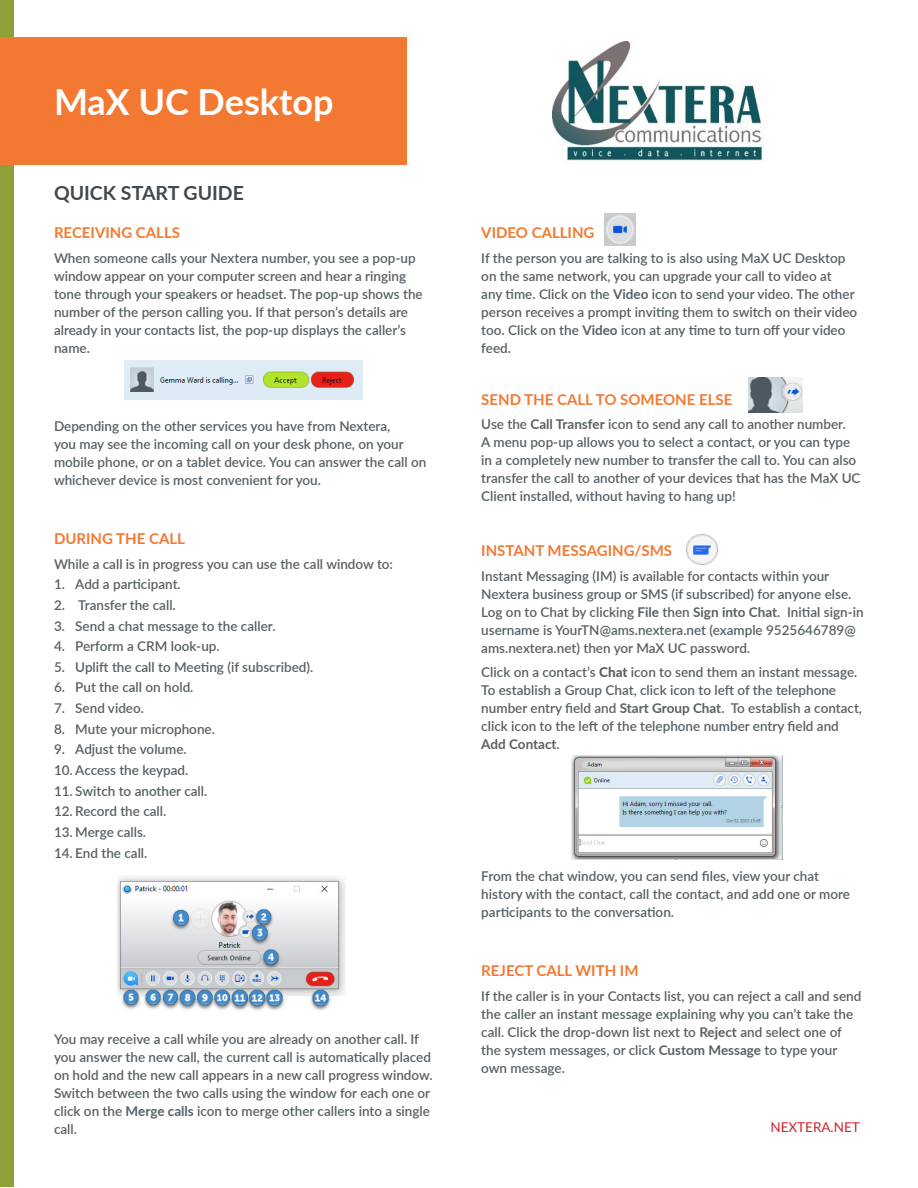
<style>
.page{position:relative;width:918px;height:1188px;background:#fff}
.page>*{position:absolute;margin:0;border:0;box-sizing:border-box;transform-origin:0 0}
.t1{font:700 36px "Lato";color:#fff}
.Sub-heading{font:700 19.5px "Lato";color:#41494e}
.Heading_1{font:700 15px "Lato";color:#f37932}
.Body_Text{font:700 15px "Lato";color:#f37932}
.Body_Text-2{font:600 13.5px/18px "Lato";color:#576065}
.Body_Text-3{font:13.5px "Lato";color:#d1232a}
.s1{font-weight:700}
.s2{font-weight:800}
</style>
<div class="page">
<div style="left:0;top:0;width:14px;height:1186px;background:#8ea138"></div>
<img style="left:124px;top:361px;width:239px;height:39px">
<img style="left:118px;top:876px;width:227px;height:135px">
<img style="left:604px;top:214px;width:32px;height:31px">
<img style="left:749px;top:378px;width:53px;height:35px">
<img style="left:687px;top:534px;width:30px;height:30px">
<img style="left:571px;top:755px;width:212px;height:105px">
<div style="left:0;top:37px;width:406px;height:128px;background:#f37932"></div>
<img style="left:553px;top:41px;width:210px;height:120px">
<p class="t1" style="left:54px;top:76px;width:281px">MaX UC Desktop</p>
<p class="Sub-heading" style="left:54px;top:179px;width:192px">QUICK START GUIDE</p>
<p class="Heading_1" style="left:54px;top:222px;width:128px">RECEIVING CALLS</p>
<p class="Body_Text-2" style="left:54px;top:248px;width:370px">When someone calls your Nextera number, you see a pop-up window appear on your computer screen and hear a ringing tone through your speakers or headset. The pop-up shows the number of the person calling you. If that person’s details are already in your contacts list, the pop-up displays the caller’s name.</p>
<p class="Body_Text-2" style="left:54px;top:417px;width:374px">Depending on the other services you have from Nextera,<br>you may see the incoming call on your desk phone, on your mobile phone, or on a tablet device. You can answer the call on whichever device is most convenient for you.</p>
<p class="Heading_1" style="left:54px;top:528px;width:132px">DURING THE CALL</p>
<p class="Body_Text-2" style="left:54px;top:554px;width:341px">While a call is in progress you can use the call window to:</p>
<p class="Body_Text-2" style="left:54px;top:575px;width:128px">1. Add a participant.</p>
<p class="Body_Text-2" style="left:54px;top:595px;width:123px">2. Transfer the call.</p>
<p class="Body_Text-2" style="left:54px;top:616px;width:223px">3. Send a chat message to the caller.</p>
<p class="Body_Text-2" style="left:54px;top:637px;width:167px">4. Perform a CRM look-up.</p>
<p class="Body_Text-2" style="left:54px;top:657px;width:261px">5. Uplift the call to Meeting (if subscribed).</p>
<p class="Body_Text-2" style="left:54px;top:678px;width:141px">6. Put the call on hold.</p>
<p class="Body_Text-2" style="left:54px;top:699px;width:92px">7. Send video.</p>
<p class="Body_Text-2" style="left:54px;top:719px;width:162px">8. Mute your microphone.</p>
<p class="Body_Text-2" style="left:54px;top:740px;width:134px">9. Adjust the volume.</p>
<p class="Body_Text-2" style="left:54px;top:761px;width:136px">10. Access the keypad.</p>
<p class="Body_Text-2" style="left:54px;top:781px;width:155px">11. Switch to another call.</p>
<p class="Body_Text-2" style="left:54px;top:802px;width:114px">12. Record the call.</p>
<p class="Body_Text-2" style="left:54px;top:822px;width:94px">13. Merge calls.</p>
<p class="Body_Text-2" style="left:54px;top:843px;width:95px">14. End the call.</p>
<p class="Body_Text-2" style="left:54px;top:1030px;width:380px">You may receive a call while you are already on another call. If you answer the new call, the current call is automatically placed on hold and the new call appears in a new call progress window.<br>Switch between the two calls using the window for each one or click on the <span class="s1">Merge calls</span> icon to merge other callers into a single call.</p>
<p class="Heading_1" style="left:481px;top:222px;width:115px">VIDEO CALLING</p>
<p class="Body_Text-2" style="left:481px;top:248px;width:378px">If the person you are talking to is also using MaX UC Desktop on the same network, you can upgrade your call to video at<br>any time. Click on the <span class="s1">Video</span> icon to send your video. The other person receives a prompt inviting them to switch on their video too. Click on the <span class="s1">Video</span> icon at any time to turn off your video feed.</p>
<p class="Body_Text" style="left:481px;top:388px;width:253px">SEND THE CALL TO SOMEONE ELSE</p>
<p class="Body_Text-2" style="left:481px;top:415px;width:381px">Use the <span class="s1">Call Transfer</span> icon to send any call to another number.<br>A menu pop-up allows you to select a contact, or you can type in a completely new number to transfer the call to. You can also transfer the call to another of your devices that has the MaX UC Client installed, without having to hang up!</p>
<p class="Body_Text" style="left:481px;top:540px;width:192px">INSTANT MESSAGING/SMS</p>
<p class="Body_Text-2" style="left:481px;top:566px;width:384px">Instant Messaging (IM) is available for contacts within your Nextera business group or SMS (if subscribed) for anyone else.<br>Log on to Chat by clicking <span class="s1">File</span> then <span class="s1">Sign into Chat</span>. Initial sign-in username is YourTN@ams.nextera.net (example 9525646789@ ams.nextera.net) then yor MaX UC password.</p>
<p class="Body_Text-2" style="left:481px;top:663px;width:382px">Click on a contact’s <span class="s2">Chat</span> icon to send them an instant message.<br>To establish a Group Chat, click icon to left of the telephone number entry field and <span class="s1">Start Group Chat</span>. To establish a contact, click icon to the left of the telephone number entry field and <span class="s1">Add Contact</span>.</p>
<p class="Body_Text-2" style="left:481px;top:867px;width:370px">From the chat window, you can send files, view your chat history with the contact, call the contact, and add one or more participants to the conversation.</p>
<p class="Heading_1" style="left:481px;top:960px;width:159px">REJECT CALL WITH IM</p>
<p class="Body_Text-2" style="left:481px;top:986px;width:382px">If the caller is in your Contacts list, you can reject a call and send the caller an instant message explaining why you can’t take the call. Click the drop-down list next to <span class="s1">Reject</span> and select one of the system messages, or click <span class="s1">Custom Message</span> to type your own message.</p>
<p class="Body_Text-3" style="left:770px;top:1118px;width:91px">NEXTERA.NET</p>
</div>
